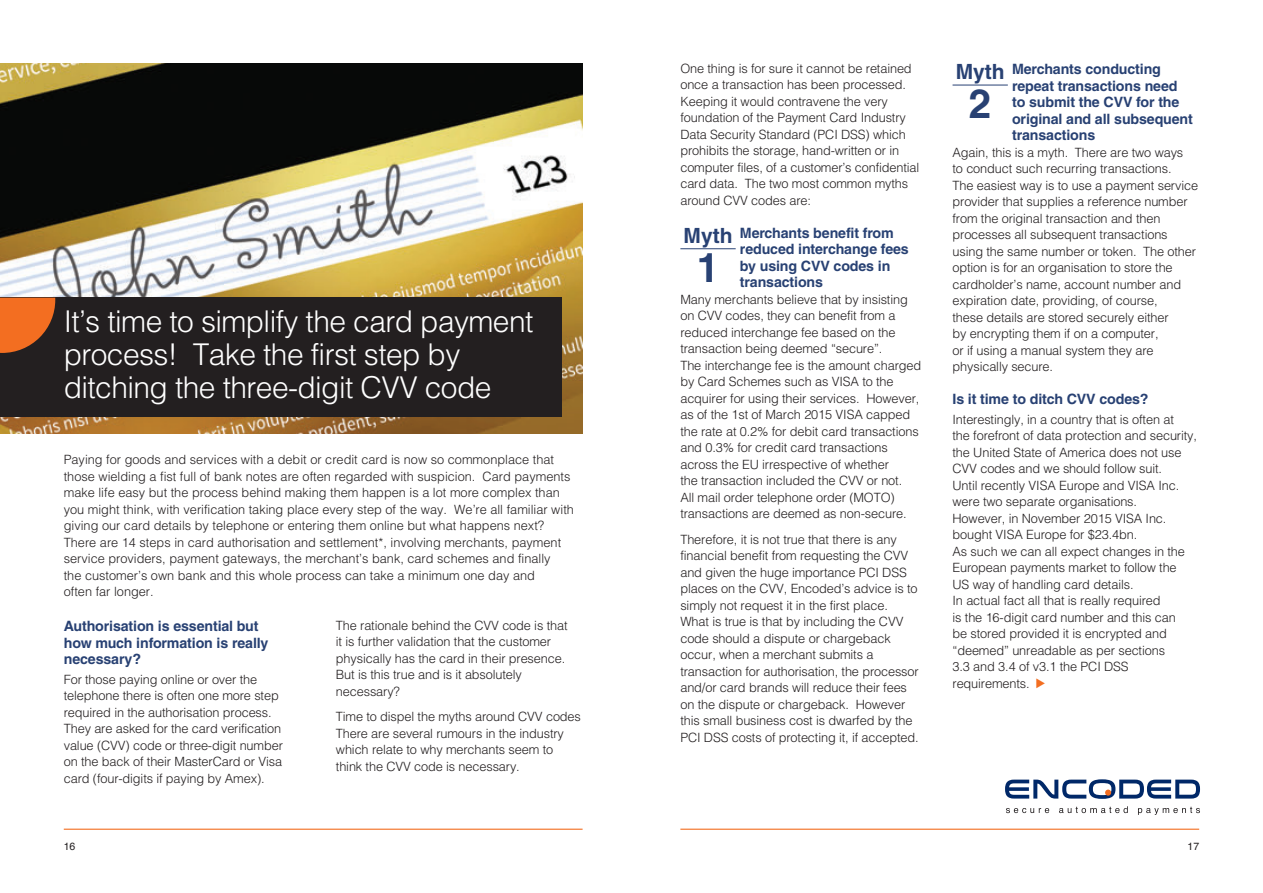
<style>
.page{position:relative;width:1263px;height:893px;background:#fff}
.page>*{position:absolute;margin:0;border:0;box-sizing:border-box;transform-origin:0 0}
.t1{font:700 40.5px "Helvetica";color:#284173}
.t2{font:300 30px/33px "Helvetica";letter-spacing:-.02em;color:#fff}
.t3{font:700 21px "Helvetica";color:#284173}
.t4{font:700 14.25px/16.5px "Helvetica";letter-spacing:-.01em;color:#284173}
.t5{font:300 12.75px/16.5px "Helvetica";letter-spacing:-.01em;color:#231f20}
.t6{font:10.5px "Helvetica";color:#231f20}
</style>
<div class="page">
<img style="left:0;top:64px;width:583px;height:370px">
<div style="left:0;top:298px;width:561px;height:119px;background:#231f20"></div>
<svg style="left:0;top:298px;width:55px;height:55px"></svg>
<svg style="left:1005px;top:779px;width:195px;height:20px"></svg>
<svg style="left:1006px;top:808px;width:43px;height:5px"></svg>
<svg style="left:1059px;top:806px;width:69px;height:7px"></svg>
<svg style="left:1138px;top:807px;width:62px;height:8px"></svg>
<hr style="left:64px;top:829px;width:519px;height:1px;background:#f36e21">
<hr style="left:680px;top:829px;width:519px;height:1px;background:#f36e21">
<hr style="left:680px;top:248px;width:56px;height:1px;background:#284173">
<hr style="left:952px;top:85px;width:56px;height:1px;background:#284173">
<h2 class="t2" style="left:64px;top:303px;width:471px">It’s time to simplify the card payment process! Take the first step by ditching the three-digit CVV code</h2>
<p class="t5" style="left:64px;top:450px;width:512px">Paying for goods and services with a debit or credit card is now so commonplace that those wielding a fist full of bank notes are often regarded with suspicion. Card payments make life easy but the process behind making them happen is a lot more complex than you might think, with verification taking place every step of the way. We’re all familiar with giving our card details by telephone or entering them online but what happens next?<br>There are 14 steps in card authorisation and settlement*, involving merchants, payment service providers, payment gateways, the merchant’s bank, card schemes and finally<br>the customer’s own bank and this whole process can take a minimum one day and<br>often far longer.</p>
<p class="t4" style="left:64px;top:619px;width:206px">Authorisation is essential but how much information is really necessary?</p>
<p class="t5" style="left:64px;top:670px;width:221px">For those paying online or over the telephone there is often one more step required in the authorisation process.<br>They are asked for the card verification value (CVV) code or three-digit number on the back of their MasterCard or Visa card (four-digits if paying by Amex).</p>
<p class="t5" style="left:336px;top:616px;width:233px">The rationale behind the CVV code is that it is further validation that the customer physically has the card in their presence.<br>But is this true and is it absolutely necessary?</p>
<p class="t5" style="left:336px;top:708px;width:247px">Time to dispel the myths around CVV codes There are several rumours in the industry which relate to why merchants seem to think the CVV code is necessary.</p>
<p class="t5" style="left:680px;top:59px;width:240px">One thing is for sure it cannot be retained once a transaction has been processed.<br>Keeping it would contravene the very foundation of the Payment Card Industry Data Security Standard (PCI DSS) which prohibits the storage, hand-written or in computer files, of a customer’s confidential card data. The two most common myths around CVV codes are:</p>
<p class="t4" style="left:740px;top:226px;width:170px">Merchants benefit from reduced interchange fees by using CVV codes in transactions</p>
<p class="t5" style="left:680px;top:290px;width:242px">Many merchants believe that by insisting on CVV codes, they can benefit from a reduced interchange fee based on the transaction being deemed “secure”.<br>The interchange fee is the amount charged by Card Schemes such as VISA to the acquirer for using their services. However, as of the 1st of March 2015 VISA capped the rate at 0.2% for debit card transactions and 0.3% for credit card transactions across the EU irrespective of whether<br>the transaction included the CVV or not.<br>All mail order telephone order (MOTO) transactions are deemed as non-secure.</p>
<p class="t5" style="left:680px;top:530px;width:240px">Therefore, it is not true that there is any financial benefit from requesting the CVV and given the huge importance PCI DSS places on the CVV, Encoded’s advice is to simply not request it in the first place.<br>What is true is that by including the CVV code should a dispute or chargeback occur, when a merchant submits a transaction for authorisation, the processor and/or card brands will reduce their fees on the dispute or chargeback. However this small business cost is dwarfed by the PCI DSS costs of protecting it, if accepted.</p>
<h3 class="t3" style="left:683px;top:227px;width:50px">Myth</h3>
<h1 class="t1" style="left:697px;top:253px;width:24px">1</h1>
<p class="t4" style="left:1012px;top:62px;width:182px">Merchants conducting repeat transactions need to submit the CVV for the original and all subsequent transactions</p>
<p class="t5" style="left:952px;top:143px;width:247px">Again, this is a myth. There are two ways<br>to conduct such recurring transactions.<br>The easiest way is to use a payment service provider that supplies a reference number from the original transaction and then processes all subsequent transactions using the same number or token. The other option is for an organisation to store the cardholder’s name, account number and expiration date, providing, of course,<br>these details are stored securely either<br>by encrypting them if on a computer,<br>or if using a manual system they are physically secure.</p>
<p class="t4" style="left:952px;top:392px;width:198px">Is it time to ditch CVV codes?</p>
<p class="t5" style="left:952px;top:410px;width:246px">Interestingly, in a country that is often at<br>the forefront of data protection and security, the United State of America does not use CVV codes and we should follow suit.<br>Until recently VISA Europe and VISA Inc. were two separate organisations.<br>However, in November 2015 VISA Inc. bought VISA Europe for $23.4bn.<br>As such we can all expect changes in the European payments market to follow the<br>US way of handling card details.<br>In actual fact all that is really required<br>is the 16-digit card number and this can<br>be stored provided it is encrypted and “deemed” unreadable as per sections<br>3.3 and 3.4 of v3.1 the PCI DSS requirements.</p>
<h3 class="t3" style="left:956px;top:64px;width:50px">Myth</h3>
<h1 class="t1" style="left:969px;top:89px;width:24px">2</h1>
<p class="t6" style="left:64px;top:840px;width:13px">16</p>
<p class="t6" style="left:1187px;top:840px;width:13px">17</p>
</div>
